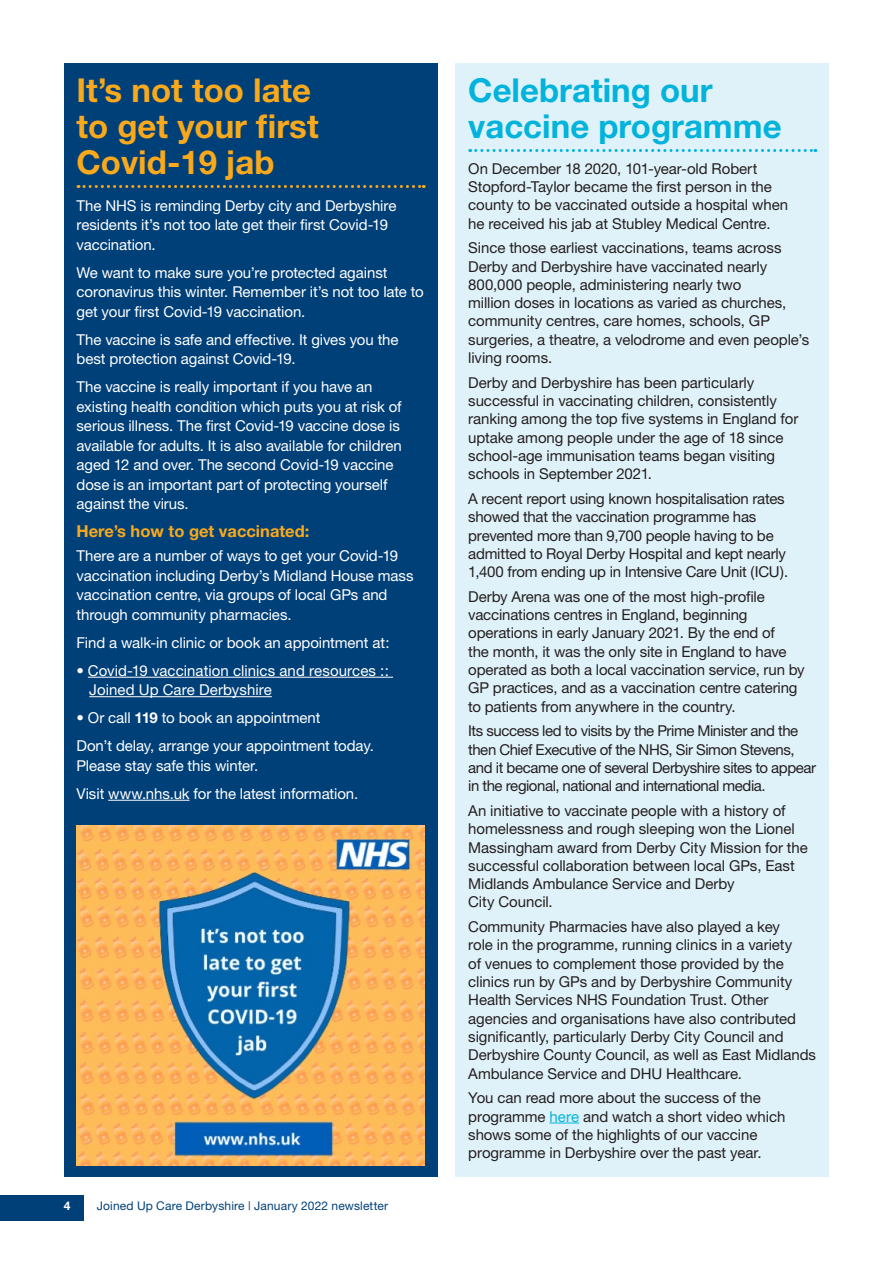
<style>
.page{position:relative;width:893px;height:1263px;background:#fff}
.page>*{position:absolute;margin:0;border:0;box-sizing:border-box;transform-origin:0 0}
.t1{font:700 33px/36px "Helvetica Neue";color:#f9a91b}
.t2{font:700 33px/36px "Helvetica Neue";color:#02b3db}
.t3{font:700 16.5px "Helvetica Neue";color:#f9a91b}
.t4{font:15px/18.3px "Helvetica Neue";letter-spacing:-.005em;color:#231f20}
.t5{font:15px/19.5px "Helvetica Neue";letter-spacing:-.005em;color:#fff}
.t6{font:15px/18.3px "Helvetica Neue";letter-spacing:-.03em;color:#231f20}
.t7{font:12px "Helvetica Neue";letter-spacing:.01em;color:#004079}
.t8{font:700 12px "Helvetica Neue";color:#fff}
.s1{font-weight:700}
.s2{color:#02b3db}
</style>
<div class="page">
<div style="left:64px;top:64px;width:373px;height:1113px;background:#004079"></div>
<svg style="left:78px;top:185px;width:346px;height:3px"></svg>
<hr style="left:88px;top:677px;width:305px;height:1px;background:#fff">
<hr style="left:89px;top:696px;width:183px;height:1px;background:#fff">
<hr style="left:108px;top:800px;width:82px;height:1px;background:#fff">
<div style="left:455px;top:64px;width:374px;height:1113px;background:#e0f2f9"></div>
<svg style="left:470px;top:149px;width:346px;height:3px"></svg>
<hr style="left:549px;top:1122px;width:30px;height:1px;background:#02b3db">
<div style="left:0;top:1194px;width:83px;height:26px;background:#004079"></div>
<img style="left:77px;top:826px;width:348px;height:339px">
<h1 class="t1" style="left:77px;top:72px;width:244px">It’s not too late to get your first<br>Covid-19 jab</h1>
<p class="t5" style="left:77px;top:196px;width:321px">The NHS is reminding Derby city and Derbyshire residents it’s not too late get their first Covid-19 vaccination.</p>
<p class="t5" style="left:77px;top:263px;width:349px">We want to make sure you’re protected against coronavirus this winter. Remember it’s not too late to get your first Covid-19 vaccination.</p>
<p class="t5" style="left:77px;top:330px;width:323px">The vaccine is safe and effective. It gives you the best protection against Covid-19.</p>
<p class="t5" style="left:77px;top:377px;width:327px">The vaccine is really important if you have an existing health condition which puts you at risk of serious illness. The first Covid-19 vaccine dose is available for adults. It is also available for children aged 12 and over. The second Covid-19 vaccine dose is an important part of protecting yourself against the virus.</p>
<h3 class="t3" style="left:77px;top:521px;width:234px">Here’s how to get vaccinated:</h3>
<p class="t5" style="left:77px;top:546px;width:339px">There are a number of ways to get your Covid-19 vaccination including Derby’s Midland House mass vaccination centre, via groups of local GPs and through community pharmacies.</p>
<p class="t5" style="left:77px;top:632px;width:315px">Find a walk-in clinic or book an appointment at:</p>
<p class="t5" style="left:89px;top:660px;width:301px;text-indent:-13px">• Covid-19 vaccination clinics and resources ::<br>Joined Up Care Derbyshire</p>
<p class="t5" style="left:77px;top:708px;width:245px">• Or call <span class="s1">119</span> to book an appointment</p>
<p class="t5" style="left:77px;top:736px;width:299px">Don’t delay, arrange your appointment today.<br>Please stay safe this winter.</p>
<p class="t5" style="left:77px;top:783px;width:283px">Visit www.nhs.uk for the latest information.</p>
<p class="t8" style="left:64px;top:1198px;width:8px">4</p>
<p class="t7" style="left:97px;top:1199px;width:293px">Joined Up Care Derbyshire | January 2022 newsletter</p>
<h1 class="t2" style="left:468px;top:72px;width:315px">Celebrating our vaccine programme</h1>
<p class="t4" style="left:468px;top:159px;width:321px">On December 18 2020, 101-year-old Robert Stopford-Taylor became the first person in the county to be vaccinated outside a hospital when he received his jab at Stubley Medical Centre.</p>
<p class="t4" style="left:468px;top:239px;width:343px">Since those earliest vaccinations, teams across Derby and Derbyshire have vaccinated nearly 800,000 people, administering nearly two<br>million doses in locations as varied as churches, community centres, care homes, schools, GP surgeries, a theatre, a velodrome and even people’s living rooms.</p>
<p class="t4" style="left:468px;top:373px;width:332px">Derby and Derbyshire has been particularly successful in vaccinating children, consistently ranking among the top five systems in England for uptake among people under the age of 18 since school-age immunisation teams began visiting schools in September 2021.</p>
<p class="t4" style="left:468px;top:489px;width:322px">A recent report using known hospitalisation rates showed that the vaccination programme has prevented more than 9,700 people having to be admitted to Royal Derby Hospital and kept nearly 1,400 from ending up in Intensive Care Unit (ICU).</p>
<p class="t4" style="left:468px;top:587px;width:338px">Derby Arena was one of the most high-profile vaccinations centres in England, beginning operations in early January 2021. By the end of<br>the month, it was the only site in England to have operated as both a local vaccination service, run by GP practices, and as a vaccination centre catering to patients from anywhere in the country.</p>
<p class="t6" style="left:468px;top:722px;width:349px">Its success led to visits by the Prime Minister and the then Chief Executive of the NHS, Sir Simon Stevens, and it became one of several Derbyshire sites to appear in the regional, national and international media.</p>
<p class="t4" style="left:468px;top:801px;width:341px">An initiative to vaccinate people with a history of homelessness and rough sleeping won the Lionel Massingham award from Derby City Mission for the successful collaboration between local GPs, East Midlands Ambulance Service and Derby<br>City Council.</p>
<p class="t4" style="left:468px;top:917px;width:349px">Community Pharmacies have also played a key<br>role in the programme, running clinics in a variety<br>of venues to complement those provided by the clinics run by GPs and by Derbyshire Community Health Services NHS Foundation Trust. Other agencies and organisations have also contributed significantly, particularly Derby City Council and Derbyshire County Council, as well as East Midlands Ambulance Service and DHU Healthcare.</p>
<p class="t4" style="left:468px;top:1088px;width:319px">You can read more about the success of the programme <span class="s2">here</span> and watch a short video which shows some of the highlights of our vaccine programme in Derbyshire over the past year.</p>
</div>
